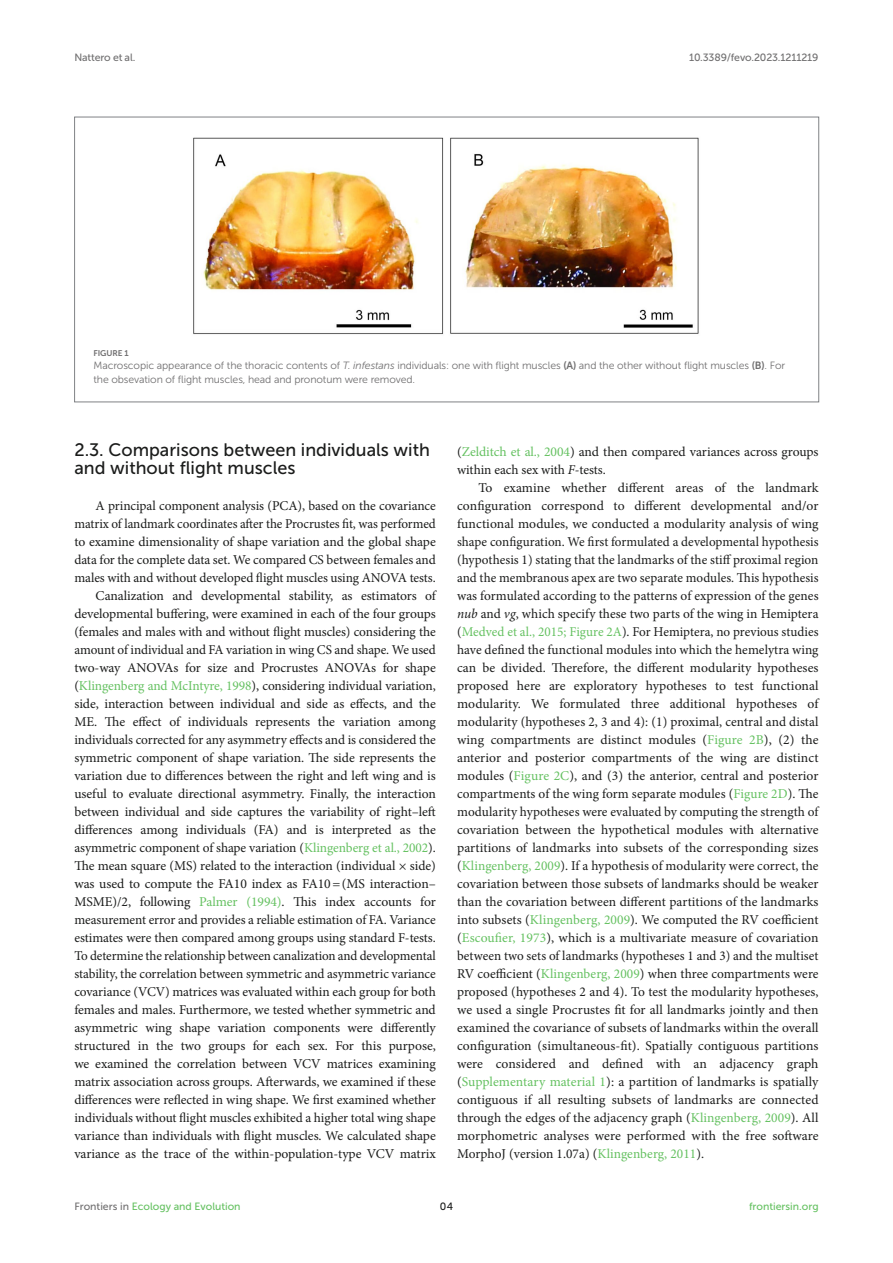
<style>
.page{position:relative;width:893px;height:1263px;background:#fff}
.page>*{position:absolute;margin:0;border:0;box-sizing:border-box;transform-origin:0 0}
.HEAD_2{font:18px/18px "Museo Sans 500";color:#1b1c1b}
.TEXT{font:13.5px/18px "Minion Pro";letter-spacing:-.005em;color:#1b1c1b;text-align:justify}
.TEXT_FLUSH{font:13.5px/18px "Minion Pro";letter-spacing:-.01em;color:#1b1c1b;text-align:justify}
.FIG_LEG{font:10.5px/13.5px "Museo Sans 300";letter-spacing:-.01em;color:#706f70}
.t1{font:10.5px "Museo Sans 500";color:#65c161}
.t2{font:10.5px "Museo Sans 500";letter-spacing:-.015em;color:#706f70}
.t3{font:10.5px "Museo Sans 500";color:#1b1c1b}
.FIG_HD{font:8.25px "Museo Sans 700";letter-spacing:-.01em;color:#706f70}
.s1{font-style:italic}
.s2{font-family:"Museo Sans 700"}
.s3{color:#65c161}
.s4{color:#706f70}
</style>
<div class="page">
<img style="left:193px;top:137px;width:506px;height:198px">
<p class="t2" style="left:74px;top:51px;width:62px">Nattero et al.</p>
<p class="t2" style="left:689px;top:51px;width:131px">10.3389/fevo.2023.1211219</p>
<p class="FIG_HD" style="left:94px;top:349px;width:37px">FIGURE 1</p>
<p class="FIG_LEG" style="left:94px;top:359px;width:693px">Macroscopic appearance of the thoracic contents of <span class="s1">T. infestans</span> individuals: one with flight muscles <span class="s2">(A)</span> and the other without flight muscles <span class="s2">(B)</span>. For the obsevation of flight muscles, head and pronotum were removed.</p>
<p class="HEAD_2" style="left:74px;top:441px;width:357px">2.3. Comparisons between individuals with and without flight muscles</p>
<p class="TEXT_FLUSH" style="left:74px;top:497px;width:363px;text-indent:21px">A principal component analysis (PCA), based on the covariance matrix of landmark coordinates after the Procrustes fit, was performed to examine dimensionality of shape variation and the global shape data for the complete data set. We compared CS between females and males with and without developed flight muscles using ANOVA tests.</p>
<p class="TEXT" style="left:74px;top:587px;width:363px;text-indent:21px">Canalization and developmental stability, as estimators of developmental buffering, were examined in each of the four groups (females and males with and without flight muscles) considering the amount of individual and FA variation in wing CS and shape. We used two-way ANOVAs for size and Procrustes ANOVAs for shape (<span class="s3">Klingenberg and McIntyre, 1998</span>), considering individual variation, side, interaction between individual and side as effects, and the ME. The effect of individuals represents the variation among individuals corrected for any asymmetry effects and is considered the symmetric component of shape variation. The side represents the variation due to differences between the right and left wing and is useful to evaluate directional asymmetry. Finally, the interaction between individual and side captures the variability of right–left differences among individuals (FA) and is interpreted as the asymmetric component of shape variation (<span class="s3">Klingenberg et al., 2002</span>).<br>The mean square (MS) related to the interaction (individual × side) was used to compute the FA10 index as FA10=(MS interaction– MSME)/2, following <span class="s3">Palmer (1994)</span>. This index accounts for measurement error and provides a reliable estimation of FA. Variance estimates were then compared among groups using standard F-tests.<br>To determine the relationship between canalization and developmental stability, the correlation between symmetric and asymmetric variance covariance (VCV) matrices was evaluated within each group for both females and males. Furthermore, we tested whether symmetric and asymmetric wing shape variation components were differently structured in the two groups for each sex. For this purpose, we examined the correlation between VCV matrices examining matrix association across groups. Afterwards, we examined if these differences were reflected in wing shape. We first examined whether individuals without flight muscles exhibited a higher total wing shape variance than individuals with flight muscles. We calculated shape variance as the trace of the within-population-type VCV matrix</p>
<p class="TEXT" style="left:457px;top:443px;width:363px">(<span class="s3">Zelditch et al., 2004</span>) and then compared variances across groups within each sex with <span class="s1">F</span>-tests.</p>
<p class="TEXT" style="left:457px;top:479px;width:363px;text-indent:21px">To examine whether different areas of the landmark configuration correspond to different developmental and/or functional modules, we conducted a modularity analysis of wing shape configuration. We first formulated a developmental hypothesis (hypothesis 1) stating that the landmarks of the stiff proximal region and the membranous apex are two separate modules. This hypothesis was formulated according to the patterns of expression of the genes <span class="s1">nub</span> and <span class="s1">vg</span>, which specify these two parts of the wing in Hemiptera (<span class="s3">Medved et al., 2015; Figure 2A</span>). For Hemiptera, no previous studies have defined the functional modules into which the hemelytra wing can be divided. Therefore, the different modularity hypotheses proposed here are exploratory hypotheses to test functional modularity. We formulated three additional hypotheses of modularity (hypotheses 2, 3 and 4): (1) proximal, central and distal wing compartments are distinct modules (<span class="s3">Figure 2B</span>), (2) the anterior and posterior compartments of the wing are distinct modules (<span class="s3">Figure 2C</span>), and (3) the anterior, central and posterior compartments of the wing form separate modules (<span class="s3">Figure 2D</span>). The modularity hypotheses were evaluated by computing the strength of covariation between the hypothetical modules with alternative partitions of landmarks into subsets of the corresponding sizes (<span class="s3">Klingenberg, 2009</span>). If a hypothesis of modularity were correct, the covariation between those subsets of landmarks should be weaker than the covariation between different partitions of the landmarks into subsets (<span class="s3">Klingenberg, 2009</span>). We computed the RV coefficient (<span class="s3">Escoufier, 1973</span>), which is a multivariate measure of covariation between two sets of landmarks (hypotheses 1 and 3) and the multiset RV coefficient (<span class="s3">Klingenberg, 2009</span>) when three compartments were proposed (hypotheses 2 and 4). To test the modularity hypotheses, we used a single Procrustes fit for all landmarks jointly and then examined the covariance of subsets of landmarks within the overall configuration (simultaneous-fit). Spatially contiguous partitions were considered and defined with an adjacency graph (<span class="s3">Supplementary material 1</span>): a partition of landmarks is spatially contiguous if all resulting subsets of landmarks are connected through the edges of the adjacency graph (<span class="s3">Klingenberg, 2009</span>). All morphometric analyses were performed with the free software MorphoJ (version 1.07a) (<span class="s3">Klingenberg, 2011</span>).</p>
<p class="t1" style="left:74px;top:1200px;width:168px"><span class="s4">Frontiers in</span> Ecology and Evolution</p>
<p class="t3" style="left:440px;top:1200px;width:15px">04</p>
<p class="t1" style="left:749px;top:1200px;width:71px">frontiersin.org</p>
</div>
